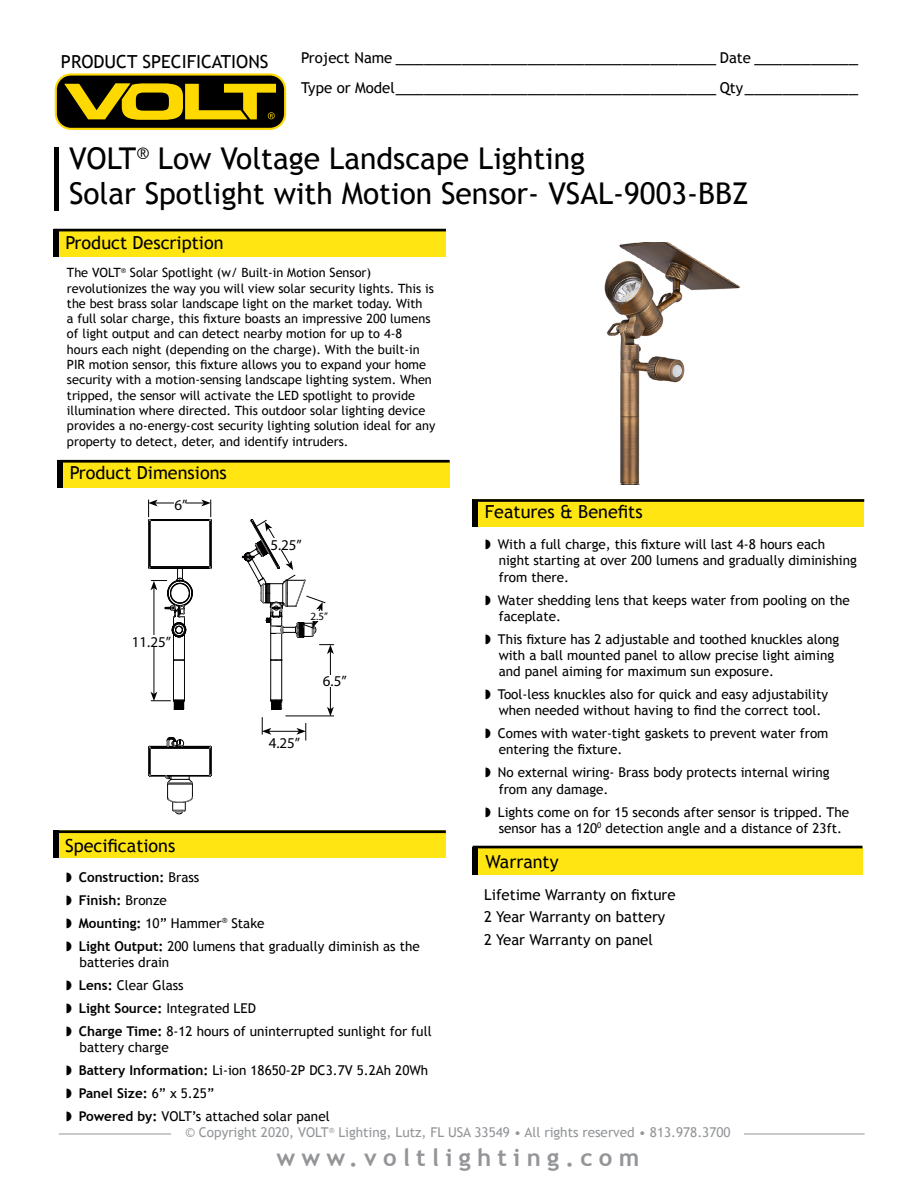
<style>
.page{position:relative;width:918px;height:1188px;background:#fff}
.page>*{position:absolute;margin:0;border:0;box-sizing:border-box;transform-origin:0 0}
.t1{font:30px/34.5px "Trebuchet MS";color:#000}
.t2{font:700 24px "Trebuchet MS";letter-spacing:.26em;color:#939598}
.t3{font:18px/29.7px "Trebuchet MS";color:#000}
.t4{font:15px/22.6px "Trebuchet MS";color:#000}
.t5{font:15px "Myriad Pro";color:#000}
.t6{font:13.5px/16.2px "Trebuchet MS";color:#000}
.t7{font:13.5px "Trebuchet MS";color:#939598}
.t8{font:12.75px/15.3px "Trebuchet MS";color:#000}
.t9{font:11.1px "Myriad Pro";color:#000}
.s1{font-size:15px}
.s2{font-weight:700}
</style>
<div class="page">
<div style="left:56px;top:75px;width:229px;height:54px;background:#000;border-radius:15px"></div>
<div style="left:55px;top:73px;width:231px;height:57px;border:2px solid #fdd900;border-radius:15px"></div>
<svg style="left:64px;top:83px;width:212px;height:37px"></svg>
<hr style="left:59px;top:1134px;width:806px;height:1px;background:#939598">
<div style="left:172px;top:1111px;width:572px;height:70px;background:#fff"></div>
<div style="left:59px;top:229px;width:387px;height:27px;background:#ffe512"></div>
<div style="left:54px;top:229px;width:5px;height:27px;background:#000"></div>
<div style="left:59px;top:830px;width:387px;height:28px;background:#ffe512"></div>
<div style="left:54px;top:830px;width:5px;height:28px;background:#000"></div>
<div style="left:54px;top:147px;width:5px;height:64px;background:#000"></div>
<div style="left:54px;top:229px;width:392px;height:2px;border:2px solid #000"></div>
<div style="left:54px;top:830px;width:392px;height:3px;border:2px solid #000"></div>
<div style="left:63px;top:460px;width:387px;height:28px;background:#ffe512"></div>
<div style="left:58px;top:460px;width:392px;height:3px;border:2px solid #000"></div>
<div style="left:477px;top:499px;width:387px;height:28px;background:#ffe512"></div>
<div style="left:472px;top:499px;width:5px;height:28px;background:#000"></div>
<div style="left:472px;top:499px;width:392px;height:3px;border:2px solid #000"></div>
<div style="left:478px;top:847px;width:384px;height:28px;background:#ffe512"></div>
<div style="left:473px;top:847px;width:5px;height:28px;background:#000"></div>
<div style="left:473px;top:846px;width:389px;height:2px;border:2px solid #000"></div>
<div style="left:57px;top:460px;width:6px;height:28px;background:#000"></div>
<img style="left:604px;top:243px;width:136px;height:241px">
<hr style="left:173px;top:660px;width:1px;height:40px;background:#030000">
<hr style="left:184px;top:660px;width:1px;height:40px;background:#030000">
<hr style="left:150px;top:519px;width:60px;height:1px;background:#030000">
<hr style="left:150px;top:567px;width:60px;height:1px;background:#030000">
<hr style="left:150px;top:568px;width:60px;height:1px;background:#030000">
<hr style="left:148px;top:520px;width:1px;height:47px;background:#030000">
<hr style="left:211px;top:520px;width:1px;height:47px;background:#030000">
<hr style="left:150px;top:566px;width:60px;height:1px;background:#030000">
<hr style="left:209px;top:521px;width:1px;height:46px;background:#030000">
<hr style="left:150px;top:521px;width:1px;height:46px;background:#030000">
<hr style="left:150px;top:520px;width:60px;height:1px;background:#030000">
<hr style="left:210px;top:521px;width:1px;height:46px;background:#030000">
<hr style="left:149px;top:521px;width:1px;height:46px;background:#030000">
<hr style="left:270px;top:660px;width:1px;height:40px;background:#030000">
<hr style="left:281px;top:660px;width:1px;height:40px;background:#030000">
<svg style="left:270px;top:700px;width:13px;height:10px"></svg>
<hr style="left:150px;top:746px;width:60px;height:1px;background:#030000">
<hr style="left:150px;top:747px;width:60px;height:1px;background:#030000">
<hr style="left:150px;top:748px;width:60px;height:1px;background:#030000">
<hr style="left:150px;top:775px;width:60px;height:1px;background:#030000">
<svg style="left:166px;top:737px;width:18px;height:10px"></svg>
<svg style="left:148px;top:745px;width:3px;height:32px"></svg>
<svg style="left:209px;top:745px;width:3px;height:32px"></svg>
<svg style="left:164px;top:775px;width:29px;height:40px"></svg>
<hr style="left:154px;top:588px;width:1px;height:106px;background:#000">
<hr style="left:330px;top:652px;width:1px;height:57px;background:#000">
<svg style="left:327px;top:707px;width:7px;height:9px"></svg>
<hr style="left:155px;top:503px;width:49px;height:1px;background:#000">
<hr style="left:269px;top:731px;width:30px;height:1px;background:#000">
<svg style="left:201px;top:500px;width:11px;height:22px"></svg>
<svg style="left:296px;top:723px;width:10px;height:18px"></svg>
<svg style="left:148px;top:500px;width:10px;height:22px"></svg>
<svg style="left:262px;top:717px;width:9px;height:18px"></svg>
<svg style="left:151px;top:692px;width:34px;height:18px"></svg>
<hr style="left:285px;top:716px;width:49px;height:1px;background:#000">
<svg style="left:148px;top:566px;width:45px;height:95px"></svg>
<svg style="left:242px;top:519px;width:92px;height:142px"></svg>
<div style="left:310px;top:611px;width:18px;height:9px;background:#fff"></div>
<div style="left:270px;top:538px;width:31px;height:12px;background:#fff"></div>
<div style="left:174px;top:499px;width:12px;height:11px;background:#fff"></div>
<div style="left:269px;top:737px;width:30px;height:11px;background:#fff"></div>
<div style="left:132px;top:635px;width:38px;height:12px;background:#fff"></div>
<div style="left:322px;top:675px;width:24px;height:11px;background:#fff"></div>
<h3 class="t3" style="left:61px;top:47px;width:209px">PRODUCT SPECIFICATIONS</h3>
<h3 class="t3" style="left:301px;top:42px;width:558px"><span class="s1">Project Name</span> __________________________________ <span class="s1">Date</span> ___________<br><span class="s1">Type or Model</span>__________________________________ <span class="s1">Qty</span>____________</h3>
<h1 class="t1" style="left:69px;top:142px;width:681px">VOLT<sup>®</sup> Low Voltage Landscape Lighting<br>Solar Spotlight with Motion Sensor- VSAL-9003-BBZ</h1>
<h3 class="t3" style="left:65px;top:228px;width:160px">Product Description</h3>
<p class="t8" style="left:67px;top:265px;width:370px">The VOLT<sup>®</sup> Solar Spotlight (w/ Built-in Motion Sensor) revolutionizes the way you will view solar security lights. This is the best brass solar landscape light on the market today. With<br>a full solar charge, this fixture boasts an impressive 200 lumens of light output and can detect nearby motion for up to 4-8 hours each night (depending on the charge). With the built-in PIR motion sensor, this fixture allows you to expand your home security with a motion-sensing landscape lighting system. When tripped, the sensor will activate the LED spotlight to provide illumination where directed. This outdoor solar lighting device provides a no-energy-cost security lighting solution ideal for any property to detect, deter, and identify intruders.</p>
<h3 class="t3" style="left:70px;top:458px;width:159px">Product Dimensions</h3>
<p class="t5" style="left:174px;top:496px;width:15px">6”</p>
<p class="t5" style="left:132px;top:632px;width:41px">11.25”</p>
<h3 class="t3" style="left:65px;top:831px;width:112px">Specifications</h3>
<p class="t5" style="left:270px;top:535px;width:33px">5.25”</p>
<p class="t9" style="left:310px;top:609px;width:19px">2.5”</p>
<p class="t5" style="left:269px;top:734px;width:33px">4.25”</p>
<p class="t5" style="left:323px;top:672px;width:25px">6.5”</p>
<p class="t6" style="left:66px;top:866px;width:355px;line-height:23px">◗ <span class="s2">Construction:</span> Brass<br>◗ <span class="s2">Finish:</span> Bronze<br>◗ <span class="s2">Mounting:</span> 10” Hammer<sup>®</sup> Stake<br>◗ <span class="s2">Light Output:</span> 200 lumens that gradually diminish as the</p>
<p class="t6" style="left:66px;top:951px;width:367px;line-height:23px;text-indent:14px">batteries drain<br>◗ <span class="s2">Lens:</span> Clear Glass<br>◗ <span class="s2">Light Source:</span> Integrated LED<br>◗ <span class="s2">Charge Time:</span> 8-12 hours of uninterrupted sunlight for full</p>
<p class="t6" style="left:66px;top:1036px;width:364px;line-height:23px;text-indent:14px">battery charge<br>◗ <span class="s2">Battery Information:</span> Li-ion 18650-2P DC3.7V 5.2Ah 20Wh ◗ <span class="s2">Panel Size:</span> 6” x 5.25”<br>◗ <span class="s2">Powered by:</span> VOLT’s attached solar panel</p>
<h3 class="t3" style="left:485px;top:497px;width:159px">Features &amp; Benefits</h3>
<p class="t6" style="left:499px;top:537px;width:360px;text-indent:-14px">◗ With a full charge, this fixture will last 4-8 hours each night starting at over 200 lumens and gradually diminishing from there.</p>
<p class="t6" style="left:499px;top:592px;width:353px;text-indent:-14px">◗ Water shedding lens that keeps water from pooling on the faceplate.</p>
<p class="t6" style="left:499px;top:631px;width:342px;text-indent:-14px">◗ This fixture has 2 adjustable and toothed knuckles along with a ball mounted panel to allow precise light aiming and panel aiming for maximum sun exposure.</p>
<p class="t6" style="left:485px;top:686px;width:344px;text-align:center">◗ Tool-less knuckles also for quick and easy adjustability when needed without having to find the correct tool.</p>
<p class="t6" style="left:499px;top:726px;width:331px;text-indent:-14px">◗ Comes with water-tight gaskets to prevent water from entering the fixture.</p>
<p class="t6" style="left:499px;top:765px;width:332px;text-indent:-14px">◗ No external wiring- Brass body protects internal wiring from any damage.</p>
<p class="t6" style="left:485px;top:804px;width:366px;text-align:center">◗ Lights come on for 15 seconds after sensor is tripped. The sensor has a 120<sup>0</sup> detection angle and a distance of 23ft.</p>
<h3 class="t3" style="left:486px;top:847px;width:75px">Warranty</h3>
<p class="t4" style="left:484px;top:883px;width:193px">Lifetime Warranty on fixture<br>2 Year Warranty on battery</p>
<p class="t4" style="left:484px;top:929px;width:170px">2 Year Warranty on panel</p>
<p class="t7" style="left:185px;top:1124px;width:547px">© Copyright 2020, VOLT<sup>®</sup> Lighting, Lutz, FL USA 33549 • All rights reserved • 813.978.3700</p>
<h2 class="t2" style="left:276px;top:1142px;width:364px">www.voltlighting.com</h2>
</div>
